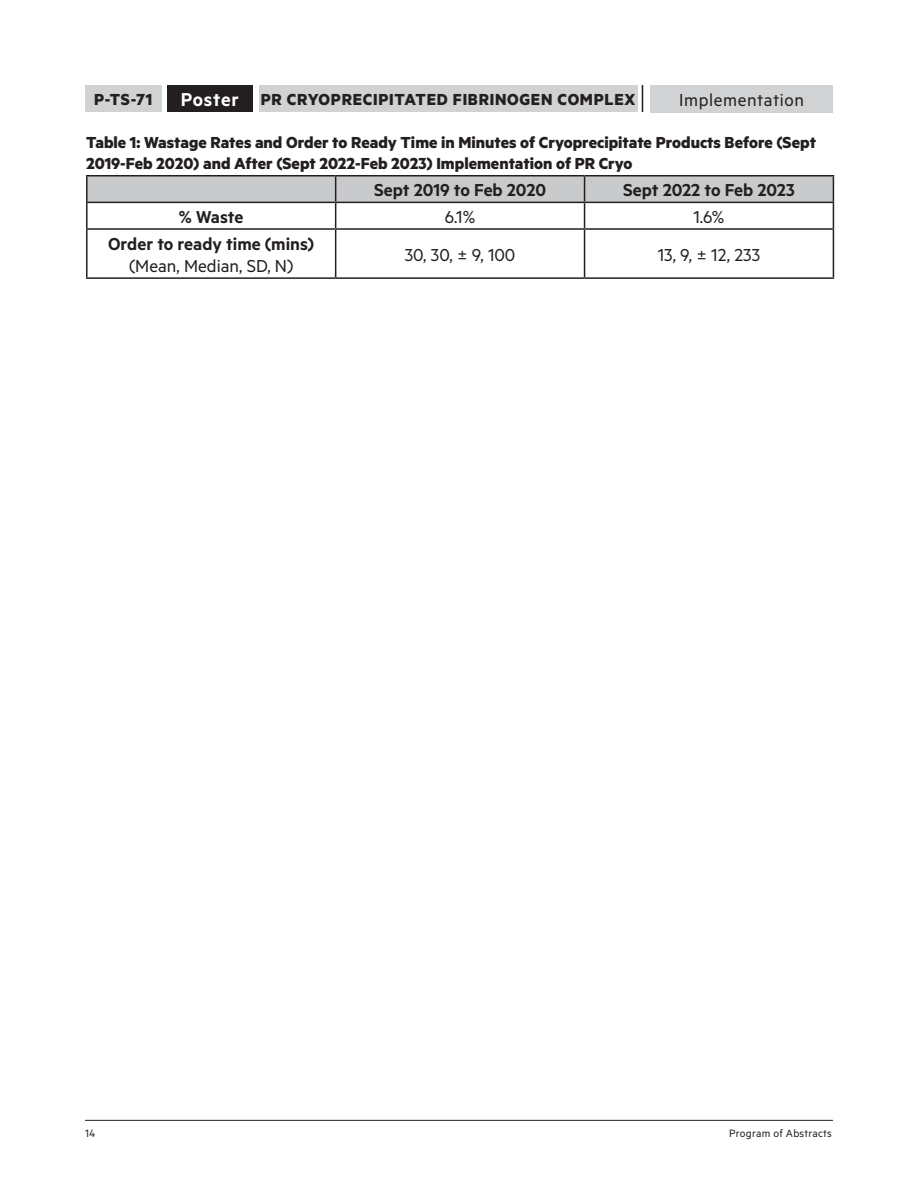
<style>
.page{position:relative;width:918px;height:1188px;background:#fff}
.page>*{position:absolute;margin:0;border:0;box-sizing:border-box;transform-origin:0 0}
.Combo_Head_Oral_Post{font:600 21px "Metric";letter-spacing:.035em;color:#fff}
.Combo_BodyCopy{font:600 19.5px/22.5px "Metric";color:#231f20;text-align:center}
.Combo_BodyCopy-2{font:19.5px "Metric";color:#231f20}
.Combo_Head_Topic{font:19.5px "Metric";letter-spacing:.03em;color:#231f20}
.Combo_TableTitle{font:700 18px/21px "Metric";color:#231f20}
.Combo_Head_IBS{font:700 18px "Metric";letter-spacing:.04em;color:#231f20}
.Combo_Head{font:700 18px "Metric";color:#231f20}
.t1{font:12px "Metric";letter-spacing:.02em;color:#231f20}
.s1{font-weight:400}
</style>
<div class="page">
<hr style="left:85px;top:1120px;width:748px;height:1px;background:#231f20">
<div style="left:650px;top:85px;width:183px;height:27px;background:#d1d2d4"></div>
<div style="left:259px;top:85px;width:378px;height:27px;background:#d1d2d4"></div>
<div style="left:85px;top:85px;width:77px;height:27px;background:#d1d2d4"></div>
<hr style="left:86px;top:175px;width:250px;height:2px;background:#231f20">
<hr style="left:86px;top:177px;width:2px;height:25px;background:#231f20">
<hr style="left:336px;top:175px;width:249px;height:2px;background:#231f20">
<hr style="left:585px;top:175px;width:249px;height:2px;background:#231f20">
<hr style="left:86px;top:202px;width:250px;height:1px;background:#231f20">
<hr style="left:86px;top:203px;width:2px;height:25px;background:#231f20">
<svg style="left:87px;top:176px;width:747px;height:52px"></svg>
<hr style="left:86px;top:228px;width:250px;height:2px;background:#231f20">
<hr style="left:86px;top:230px;width:2px;height:47px;background:#231f20">
<hr style="left:336px;top:228px;width:249px;height:2px;background:#231f20">
<hr style="left:335px;top:230px;width:1px;height:47px;background:#231f20">
<hr style="left:585px;top:228px;width:249px;height:2px;background:#231f20">
<hr style="left:584px;top:230px;width:1px;height:47px;background:#231f20">
<hr style="left:833px;top:230px;width:1px;height:47px;background:#231f20">
<hr style="left:86px;top:277px;width:250px;height:2px;background:#231f20">
<hr style="left:336px;top:277px;width:249px;height:2px;background:#231f20">
<hr style="left:585px;top:277px;width:249px;height:2px;background:#231f20">
<svg style="left:642px;top:85px;width:1px;height:27px"></svg>
<div style="left:167px;top:85px;width:85px;height:27px;background:#231f20"></div>
<p class="Combo_Head" style="left:94px;top:89px;width:60px">P-TS-71</p>
<p class="Combo_Head_IBS" style="left:261px;top:89px;width:376px">PR CRYOPRECIPITATED FIBRINOGEN COMPLEX</p>
<p class="Combo_Head_Topic" style="left:679px;top:88px;width:126px">Implementation</p>
<p class="Combo_TableTitle" style="left:86px;top:131px;width:732px">Table 1: Wastage Rates and Order to Ready Time in Minutes of Cryoprecipitate Products Before (Sept<br>2019-Feb 2020) and After (Sept 2022-Feb 2023) Implementation of PR Cryo</p>
<p class="Combo_BodyCopy" style="left:374px;top:178px;width:173px">Sept 2019 to Feb 2020</p>
<p class="Combo_BodyCopy" style="left:623px;top:178px;width:173px">Sept 2022 to Feb 2023</p>
<p class="Combo_BodyCopy" style="left:179px;top:205px;width:66px">% Waste</p>
<p class="Combo_BodyCopy-2" style="left:445px;top:206px;width:32px">6.1%</p>
<p class="Combo_BodyCopy-2" style="left:694px;top:206px;width:32px">1.6%</p>
<p class="Combo_BodyCopy" style="left:108px;top:232px;width:208px">Order to ready time (mins) <span class="s1">(Mean, Median, SD, N)</span></p>
<p class="Combo_BodyCopy-2" style="left:405px;top:243px;width:112px">30, 30, ± 9, 100</p>
<p class="Combo_BodyCopy-2" style="left:658px;top:243px;width:104px">13, 9, ± 12, 233</p>
<p class="Combo_Head_Oral_Post" style="left:181px;top:87px;width:60px">Poster</p>
<p class="t1" style="left:85px;top:1127px;width:12px">14</p>
<p class="t1" style="left:729px;top:1127px;width:104px">Program of Abstracts</p>
</div>
